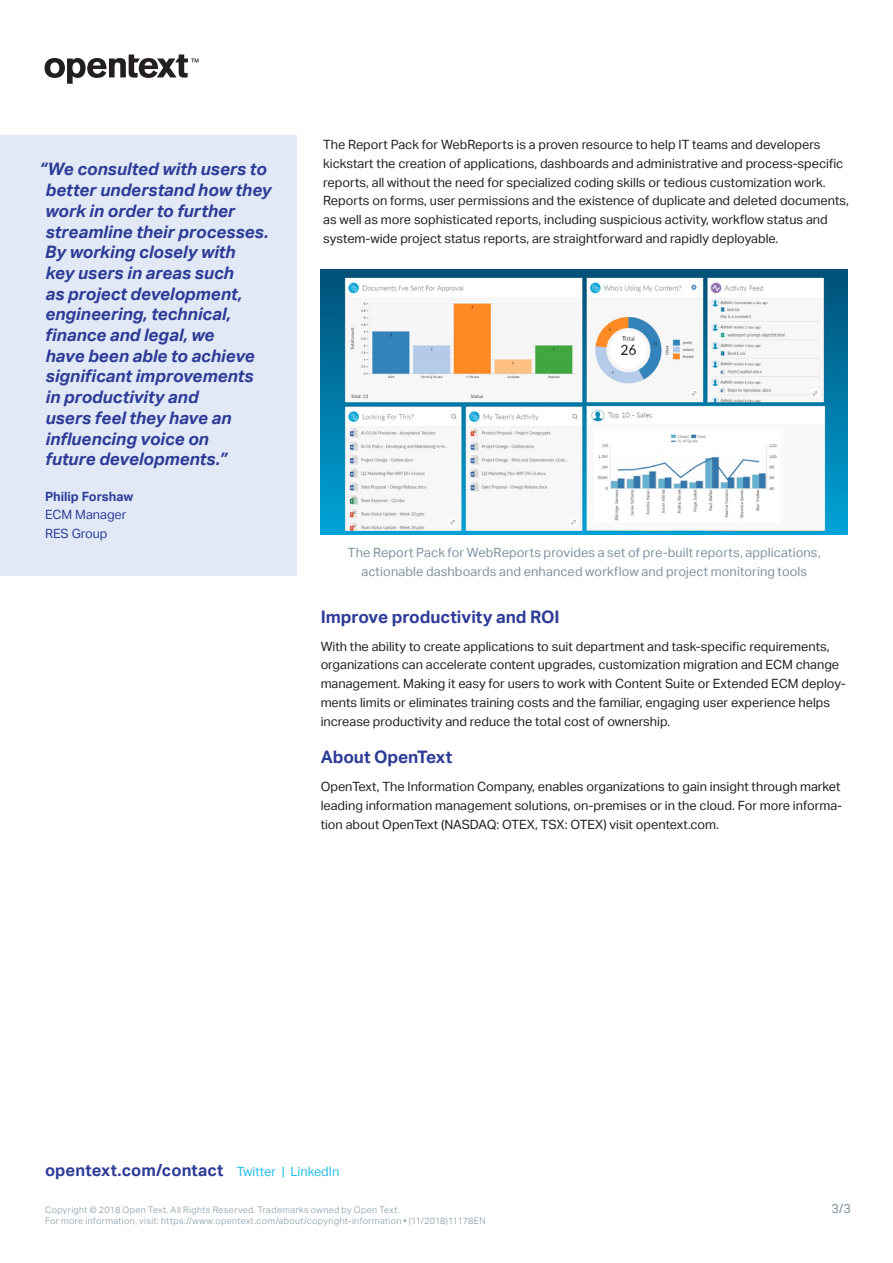
<style>
.page{position:relative;width:893px;height:1263px;background:#fff}
.page>*{position:absolute;margin:0;border:0;box-sizing:border-box;transform-origin:0 0}
.Sidebar_quote{font:italic 700 17.25px/20.7px "Aktiv Grotesk";letter-spacing:-.005em;color:#2e3c98}
.t1{font:700 17.25px "Aktiv Grotesk";letter-spacing:-.005em;color:#2e3c98}
.t2{font:700 16.5px "Aktiv Grotesk";letter-spacing:.005em;color:#2e3c98}
.Body{font:12.75px/18.8px "Aktiv Grotesk";color:#231f20}
.t3{font:12.75px/18.8px "Aktiv Grotesk";letter-spacing:.01em;color:#7f929f;text-align:center}
.Body-2{font:12.75px/18.8px "Aktiv Grotesk";color:#2e3c98}
.t4{font:12.75px "Aktiv Grotesk";color:#25bdef}
.t5{font:300 9px "Aktiv Grotesk";letter-spacing:.04em;color:#7f929f}
.s1{font-weight:700}
</style>
<div class="page">
<svg style="left:45px;top:55px;width:153px;height:29px"></svg>
<img style="left:321px;top:270px;width:527px;height:265px">
<div style="left:0;top:135px;width:297px;height:441px;background:#e1e9f6"></div>
<p class="Sidebar_quote" style="left:45px;top:159px;width:228px;text-indent:-6px">“We consulted with users to better understand how they work in order to further streamline their processes.<br>By working closely with<br>key users in areas such<br>as project development, engineering, technical, finance and legal, we<br>have been able to achieve significant improvements in productivity and<br>users feel they have an influencing voice on<br>future developments.”</p>
<p class="Body-2" style="left:45px;top:487px;width:90px"><span class="s1">Philip Forshaw<br></span>ECM Manager<br>RES Group</p>
<p class="Body" style="left:323px;top:135px;width:527px">The Report Pack for WebReports is a proven resource to help IT teams and developers kickstart the creation of applications, dashboards and administrative and process-specific reports, all without the need for specialized coding skills or tedious customization work.<br>Reports on forms, user permissions and the existence of duplicate and deleted documents, as well as more sophisticated reports, including suspicious activity, workflow status and system-wide project status reports, are straightforward and rapidly deployable.</p>
<p class="t3" style="left:348px;top:543px;width:474px">The Report Pack for WebReports provides a set of pre-built reports, applications, actionable dashboards and enhanced workflow and project monitoring tools</p>
<h3 class="t1" style="left:321px;top:606px;width:240px">Improve productivity and ROI</h3>
<p class="Body" style="left:321px;top:637px;width:527px">With the ability to create applications to suit department and task-specific requirements, organizations can accelerate content upgrades, customization migration and ECM change management. Making it easy for users to work with Content Suite or Extended ECM deploy&shy;ments limits or eliminates training costs and the familiar, engaging user experience helps increase productivity and reduce the total cost of ownership.</p>
<h3 class="t1" style="left:321px;top:747px;width:133px">About OpenText</h3>
<p class="Body" style="left:321px;top:777px;width:523px">OpenText, The Information Company, enables organizations to gain insight through market leading information management solutions, on-premises or in the cloud. For more informa&shy;tion about OpenText (NASDAQ: OTEX, TSX: OTEX) visit opentext.com.</p>
<p class="t2" style="left:45px;top:1160px;width:180px">opentext.com/contact</p>
<p class="t4" style="left:237px;top:1164px;width:104px">Twitter | LinkedIn</p>
<p class="t5" style="left:45px;top:1205px;width:356px">Copyright © 2018 Open Text. All Rights Reserved. Trademarks owned by Open Text.</p>
<p class="t3" style="left:832px;top:1199px;width:21px">3/3</p>
<p class="t5" style="left:45px;top:1215px;width:442px">For more information, visit: https://www.opentext.com/about/copyright-information • (11/2018)11178EN</p>
</div>
